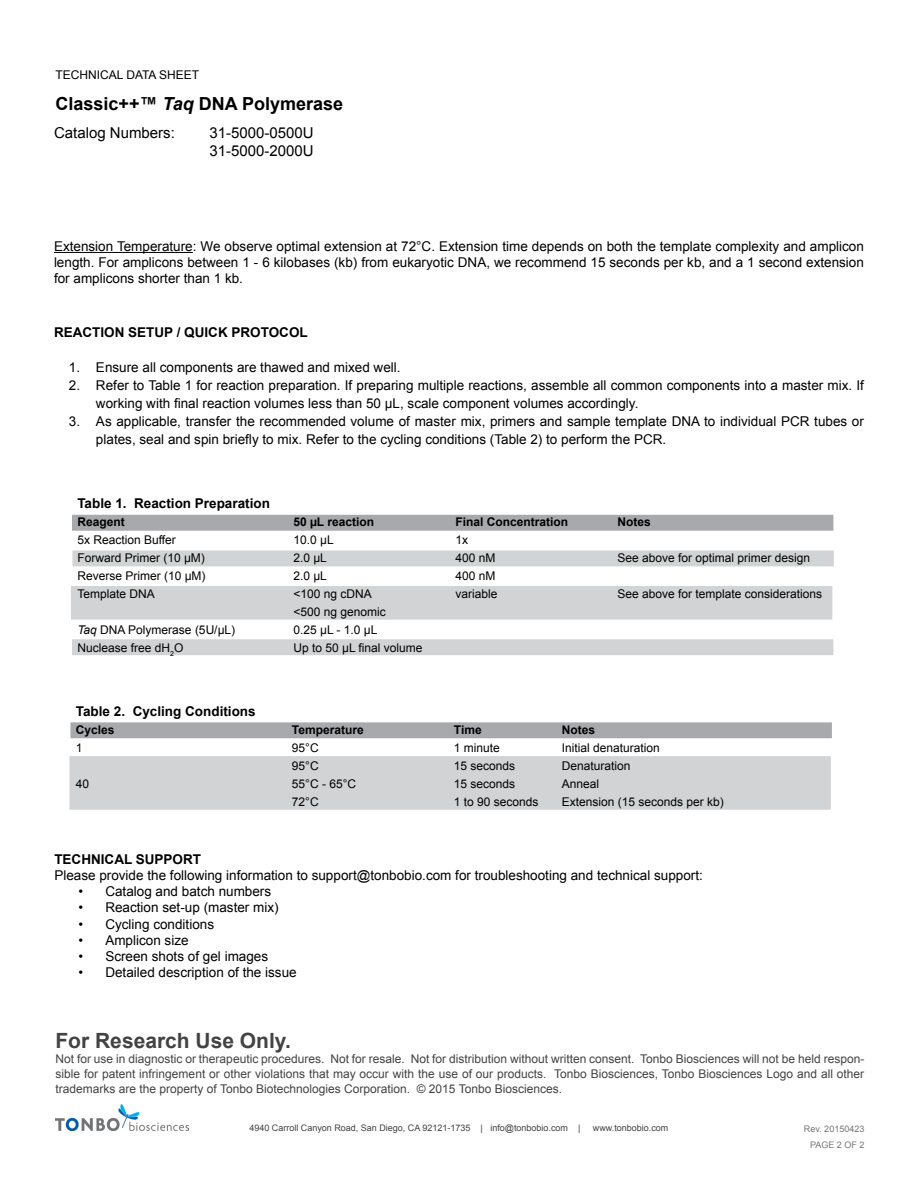
<style>
.page{position:relative;width:918px;height:1188px;background:#fff}
.page>*{position:absolute;margin:0;border:0;box-sizing:border-box;transform-origin:0 0}
.t1{font:700 21px "Arial";color:#434345}
.t2{font:700 18px "Arial";color:#000}
.t3{font:15px/18px "Arial";color:#000}
.t4{font:13.5px/16.2px "Arial";color:#000}
.t5{font:700 13.5px "Arial";color:#000}
.t6{font:12px "Arial";color:#000}
.t7{font:12px/15px "Arial";color:#434345;text-align:justify}
.t8{font:700 12px "Arial";color:#000}
.t9{font:9px "Arial";color:#434345}
.t10{font:9px "Arial";color:#77787b}
.s1{font-style:italic}
</style>
<div class="page">
<div style="left:72px;top:639px;width:761px;height:16px;background:#d1d3d4;border:2px solid #d1d3d4"></div>
<div style="left:71px;top:586px;width:761px;height:34px;background:#d1d3d4;border:2px solid #d1d3d4"></div>
<div style="left:72px;top:550px;width:762px;height:16px;background:#d1d3d4;border:2px solid #d1d3d4"></div>
<div style="left:72px;top:515px;width:761px;height:16px;background:#a7a9ac;border:2px solid #a7a9ac"></div>
<hr style="left:54px;top:252px;width:139px;height:1px;background:#000">
<div style="left:69px;top:756px;width:762px;height:54px;background:#d1d3d4;border:2px solid #d1d3d4"></div>
<div style="left:70px;top:722px;width:762px;height:16px;background:#a7a9ac;border:2px solid #a7a9ac"></div>
<img style="left:56px;top:1105px;width:133px;height:25px">
<p class="t6" style="left:56px;top:67px;width:145px">TECHNICAL DATA SHEET</p>
<h2 class="t2" style="left:56px;top:92px;width:289px">Classic++™ <span class="s1">Taq</span> DNA Polymerase</h2>
<p class="t3" style="left:54px;top:124px;width:122px">Catalog Numbers:</p>
<p class="t3" style="left:209px;top:124px;width:106px">31-5000-0500U<br>31-5000-2000U</p>
<p class="t4" style="left:54px;top:238px;width:811px;text-align:justify">Extension Temperature: We observe optimal extension at 72°C. Extension time depends on both the template complexity and amplicon length. For amplicons between 1 - 6 kilobases (kb) from eukaryotic DNA, we recommend 15 seconds per kb, and a 1 second extension for amplicons shorter than 1 kb.</p>
<p class="t5" style="left:54px;top:324px;width:255px">REACTION SETUP / QUICK PROTOCOL</p>
<p class="t4" style="left:69px;top:359px;width:333px">1. Ensure all components are thawed and mixed well.</p>
<p class="t4" style="left:96px;top:376px;width:769px;line-height:18px;text-indent:-27px">2. Refer to Table 1 for reaction preparation. If preparing multiple reactions, assemble all common components into a master mix. If working with final reaction volumes less than 50 µL, scale component volumes accordingly.</p>
<p class="t4" style="left:96px;top:412px;width:769px;line-height:18px;text-indent:-27px">3. As applicable, transfer the recommended volume of master mix, primers and sample template DNA to individual PCR tubes or plates, seal and spin briefly to mix. Refer to the cycling conditions (Table 2) to perform the PCR.</p>
<p class="t5" style="left:77px;top:495px;width:194px">Table 1. Reaction Preparation</p>
<p class="t8" style="left:77px;top:514px;width:49px">Reagent</p>
<p class="t8" style="left:293px;top:514px;width:82px">50 µL reaction</p>
<p class="t8" style="left:455px;top:514px;width:114px">Final Concentration</p>
<p class="t8" style="left:617px;top:514px;width:35px">Notes</p>
<p class="t6" style="left:77px;top:532px;width:100px">5x Reaction Buffer</p>
<p class="t6" style="left:293px;top:532px;width:42px">10.0 µL</p>
<p class="t6" style="left:455px;top:532px;width:14px">1x</p>
<p class="t6" style="left:77px;top:550px;width:129px">Forward Primer (10 µM)</p>
<p class="t6" style="left:293px;top:550px;width:35px">2.0 µL</p>
<p class="t6" style="left:455px;top:550px;width:42px">400 nM</p>
<p class="t6" style="left:617px;top:550px;width:194px">See above for optimal primer design</p>
<p class="t6" style="left:77px;top:568px;width:130px">Reverse Primer (10 µM)</p>
<p class="t6" style="left:293px;top:568px;width:35px">2.0 µL</p>
<p class="t6" style="left:455px;top:568px;width:42px">400 nM</p>
<p class="t6" style="left:77px;top:586px;width:79px">Template DNA</p>
<p class="t6" style="left:293px;top:586px;width:80px">&lt;100 ng cDNA</p>
<p class="t6" style="left:455px;top:586px;width:44px">variable</p>
<p class="t6" style="left:617px;top:586px;width:206px">See above for template considerations</p>
<p class="t6" style="left:293px;top:604px;width:94px">&lt;500 ng genomic</p>
<p class="t6" style="left:77px;top:622px;width:159px"><span class="s1">Taq</span> DNA Polymerase (5U/µL)</p>
<p class="t6" style="left:293px;top:622px;width:86px">0.25 µL - 1.0 µL</p>
<p class="t6" style="left:77px;top:640px;width:107px">Nuclease free dH<sub>2</sub>O</p>
<p class="t6" style="left:293px;top:640px;width:131px">Up to 50 µL final volume</p>
<p class="t5" style="left:76px;top:702px;width:181px">Table 2. Cycling Conditions</p>
<p class="t8" style="left:76px;top:722px;width:40px">Cycles</p>
<p class="t8" style="left:292px;top:722px;width:73px">Temperature</p>
<p class="t8" style="left:454px;top:722px;width:29px">Time</p>
<p class="t8" style="left:562px;top:722px;width:35px">Notes</p>
<p class="t6" style="left:76px;top:740px;width:8px">1</p>
<p class="t6" style="left:292px;top:740px;width:28px">95°C</p>
<p class="t6" style="left:454px;top:740px;width:48px">1 minute</p>
<p class="t6" style="left:562px;top:740px;width:100px">Initial denaturation</p>
<p class="t6" style="left:292px;top:758px;width:28px">95°C</p>
<p class="t6" style="left:454px;top:758px;width:63px">15 seconds</p>
<p class="t6" style="left:562px;top:758px;width:70px">Denaturation</p>
<p class="t6" style="left:76px;top:776px;width:15px">40</p>
<p class="t6" style="left:292px;top:776px;width:66px">55°C - 65°C</p>
<p class="t6" style="left:454px;top:776px;width:63px">15 seconds</p>
<p class="t6" style="left:562px;top:776px;width:39px">Anneal</p>
<p class="t6" style="left:292px;top:794px;width:28px">72°C</p>
<p class="t6" style="left:454px;top:794px;width:86px">1 to 90 seconds</p>
<p class="t6" style="left:562px;top:794px;width:164px">Extension (15 seconds per kb)</p>
<p class="t5" style="left:54px;top:850px;width:148px">TECHNICAL SUPPORT</p>
<p class="t4" style="left:54px;top:867px;width:650px">Please provide the following information to support@tonbobio.com for troubleshooting and technical support:</p>
<p class="t4" style="left:78px;top:883px;width:194px">• Catalog and batch numbers</p>
<p class="t4" style="left:78px;top:900px;width:202px">• Reaction set-up (master mix)</p>
<p class="t4" style="left:78px;top:916px;width:137px">• Cycling conditions</p>
<p class="t4" style="left:78px;top:932px;width:112px">• Amplicon size</p>
<p class="t4" style="left:78px;top:948px;width:191px">• Screen shots of gel images</p>
<p class="t4" style="left:78px;top:964px;width:220px">• Detailed description of the issue</p>
<h1 class="t1" style="left:56px;top:1027px;width:237px">For Research Use Only.</h1>
<p class="t7" style="left:56px;top:1052px;width:810px">Not for use in diagnostic or therapeutic procedures. Not for resale. Not for distribution without written consent. Tonbo Biosciences will not be held respon&shy;sible for patent infringement or other violations that may occur with the use of our products. Tonbo Biosciences, Tonbo Biosciences Logo and all other trademarks are the property of Tonbo Biotechnologies Corporation. © 2015 Tonbo Biosciences.</p>
<p class="t9" style="left:249px;top:1122px;width:333px">4940 Carroll Canyon Road, San Diego, CA 92121-1735 | info@tonbobio.com |</p>
<p class="t9" style="left:593px;top:1122px;width:77px">www.tonbobio.com</p>
<p class="t10" style="left:804px;top:1123px;width:62px">Rev. 20150423</p>
<p class="t10" style="left:810px;top:1139px;width:56px">PAGE 2 OF 2</p>
</div>
